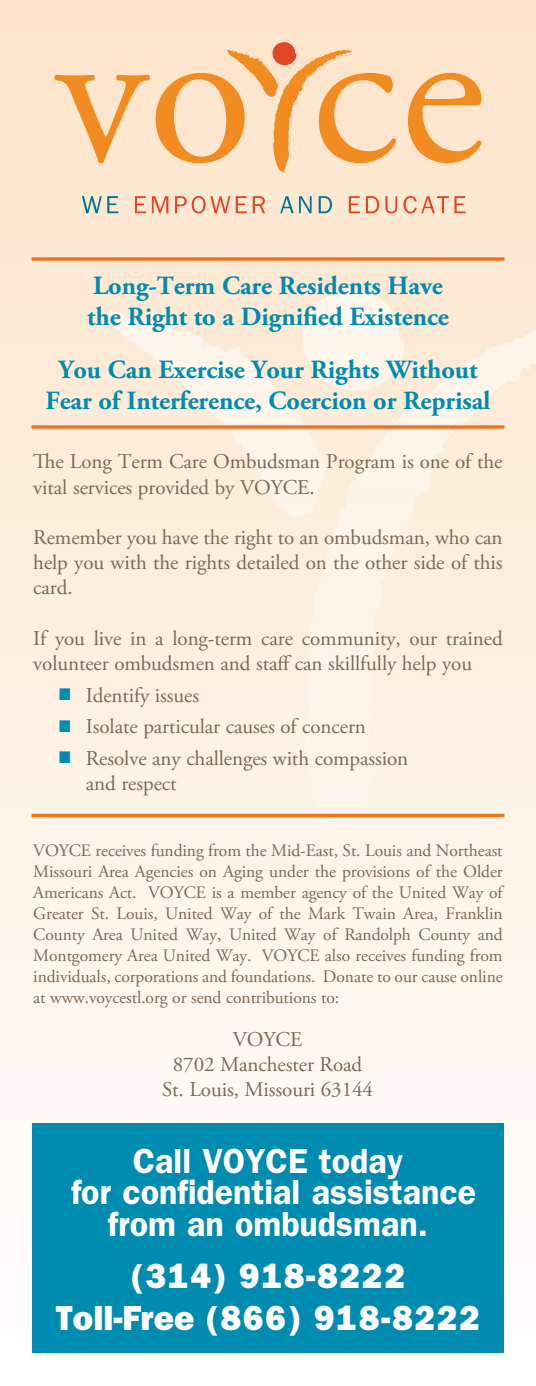
<style>
.page{position:relative;width:536px;height:1386px;background:#fff}
.page>*{position:absolute;margin:0;border:0;box-sizing:border-box;transform-origin:0 0}
.t1{font:600 35px "Franklin Gothic";color:#fff}
.t2{font:800 35px "Franklin Gothic";letter-spacing:.06em;color:#fff}
.t3{font:700 26.25px "Adobe Garamond Pro";letter-spacing:-.005em;color:#008bb0}
.t4{font:21px/25.2px "Adobe Garamond Pro";letter-spacing:-.005em;color:#7c6954}
.t5{font:17.5px/21px "Adobe Garamond Pro";letter-spacing:-.005em;color:#7c6954;text-align:justify}
</style>
<div class="page">
<div style="left:0;top:0;width:536px;height:1386px;background:linear-gradient(to bottom,#fde4c9,#fefffd)"></div>
<svg style="left:106px;top:289px;width:430px;height:560px;background:#fdf0e1"></svg>
<svg style="left:32px;top:257px;width:472px;height:4px;background:#f58136"></svg>
<svg style="left:32px;top:425px;width:472px;height:4px;background:#f58138"></svg>
<svg style="left:408px;top:73px;width:73px;height:90px;background:#f8c289"></svg>
<svg style="left:82px;top:196px;width:36px;height:17px"></svg>
<svg style="left:135px;top:196px;width:11px;height:17px"></svg>
<svg style="left:152px;top:196px;width:16px;height:17px"></svg>
<svg style="left:175px;top:196px;width:55px;height:18px"></svg>
<svg style="left:236px;top:196px;width:11px;height:17px"></svg>
<svg style="left:253px;top:196px;width:12px;height:17px"></svg>
<svg style="left:280px;top:196px;width:13px;height:17px"></svg>
<svg style="left:299px;top:196px;width:12px;height:17px"></svg>
<svg style="left:318px;top:196px;width:14px;height:17px"></svg>
<svg style="left:349px;top:196px;width:11px;height:17px"></svg>
<svg style="left:366px;top:196px;width:13px;height:17px"></svg>
<svg style="left:385px;top:196px;width:12px;height:18px"></svg>
<svg style="left:403px;top:196px;width:45px;height:18px"></svg>
<svg style="left:454px;top:196px;width:11px;height:17px"></svg>
<svg style="left:54px;top:42px;width:342px;height:130px;background:#facfa4"></svg>
<div style="left:32px;top:1124px;width:471px;height:229px;background:#008bb0"></div>
<hr style="left:32px;top:814px;width:472px;height:3px;background:#f47321">
<p class="t3" style="left:93px;top:270px;width:351px">Long-Term Care Residents Have</p>
<p class="t3" style="left:87px;top:302px;width:363px">the Right to a Dignified Existence</p>
<p class="t3" style="left:58px;top:354px;width:420px">You Can Exercise Your Rights Without</p>
<p class="t3" style="left:45px;top:386px;width:446px">Fear of Interference, Coercion or Reprisal</p>
<p class="t4" style="left:33px;top:450px;width:470px">The Long Term Care Ombudsman Program is one of the vital services provided by VOYCE.</p>
<p class="t4" style="left:33px;top:526px;width:470px;text-align:justify">Remember you have the right to an ombudsman, who can help you with the rights detailed on the other side of this card.</p>
<p class="t4" style="left:33px;top:626px;width:470px">If you live in a long-term care community, our trained volunteer ombudsmen and staff can skillfully help you</p>
<p class="t4" style="left:60px;top:683px;width:141px"><sup>■</sup> Identify issues</p>
<p class="t4" style="left:60px;top:715px;width:308px"><sup>■</sup> Isolate particular causes of concern</p>
<p class="t4" style="left:86px;top:746px;width:324px;text-indent:-26px"><sup>■</sup> Resolve any challenges with compassion and respect</p>
<p class="t5" style="left:33px;top:841px;width:471px">VOYCE receives funding from the Mid-East, St. Louis and Northeast Missouri Area Agencies on Aging under the provisions of the Older Americans Act. VOYCE is a member agency of the United Way of Greater St. Louis, United Way of the Mark Twain Area, Franklin County Area United Way, United Way of Randolph County and Montgomery Area United Way. VOYCE also receives funding from individuals, corporations and foundations. Donate to our cause online</p>
<p class="t5" style="left:33px;top:988px;width:307px">at www.voycestl.org or send contributions to:</p>
<p class="t4" style="left:233px;top:1028px;width:71px">VOYCE</p>
<p class="t4" style="left:173px;top:1053px;width:191px">8702 Manchester Road</p>
<p class="t4" style="left:162px;top:1078px;width:212px">St. Louis, Missouri 63144</p>
<p class="t1" style="left:133px;top:1140px;width:272px">Call VOYCE today</p>
<p class="t1" style="left:71px;top:1171px;width:406px">for confidential assistance</p>
<p class="t1" style="left:108px;top:1203px;width:321px">from an ombudsman.</p>
<p class="t2" style="left:131px;top:1255px;width:275px">(314) 918-8222</p>
<p class="t2" style="left:56px;top:1297px;width:425px">Toll-Free (866) 918-8222</p>
</div>
